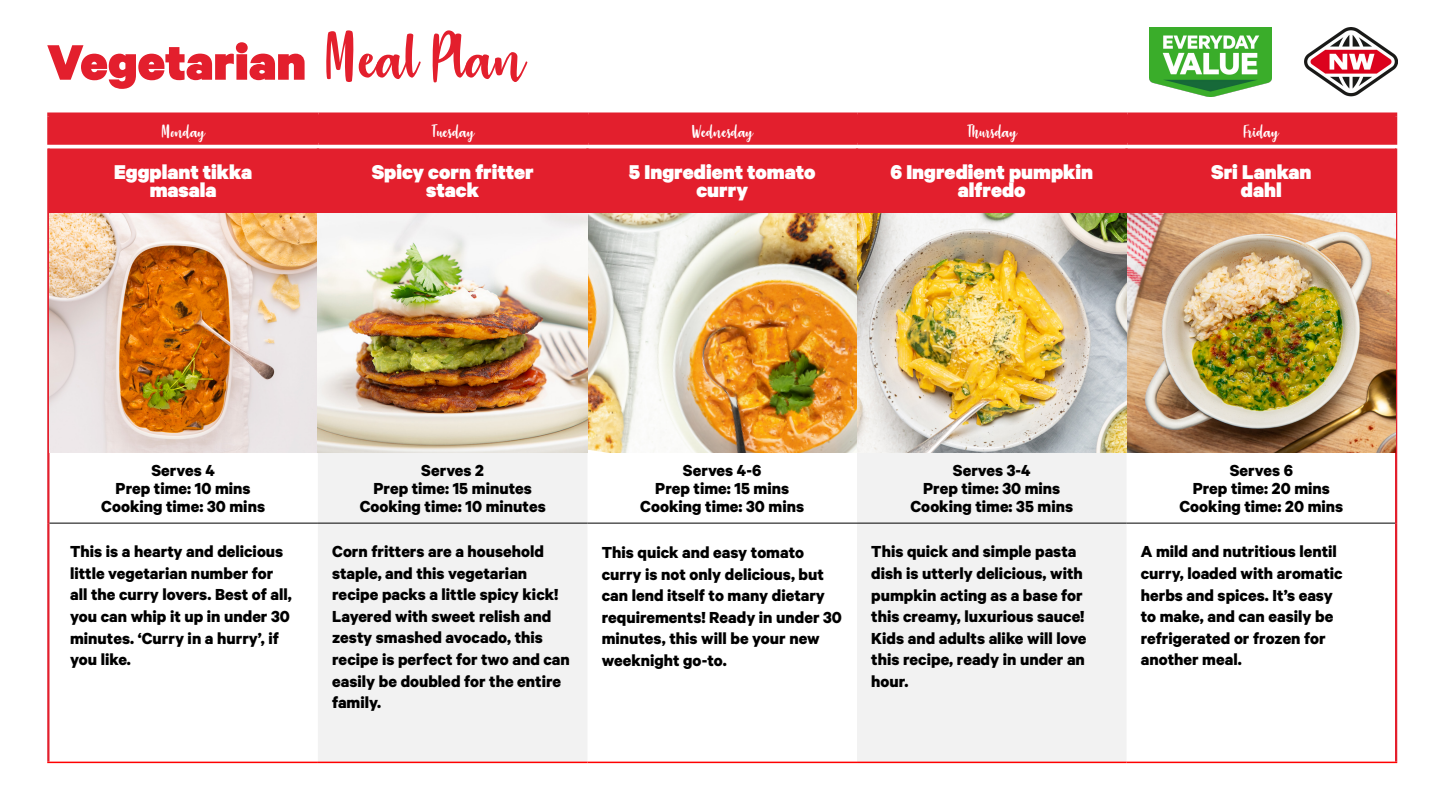
<style>
.page{position:relative;width:1440px;height:810px;background:#fff}
.page>*{position:absolute;margin:0;border:0;box-sizing:border-box;transform-origin:0 0}
.t1{font:78.38px "Strawberry Blossom";color:#e31f2d}
.t2{font:900 56.18px "Calibre";color:#e31f2d}
.t3{font:900 22.5px "Calibre";color:#fff}
.t4{font:21px "Strawberry Blossom";color:#fff}
.t5{font:700 18px/21.6px "Calibre";color:#000}
</style>
<div class="page">
<div style="left:50px;top:148px;width:1345px;height:65px;background:#e31f2d"></div>
<svg style="left:318px;top:453px;width:809px;height:309px;fill:#f2f2f2"></svg>
<hr style="left:47px;top:213px;width:3px;height:240px;background:#e31f2d">
<hr style="left:1395px;top:213px;width:2px;height:240px;background:#e31f2d">
<hr style="left:47px;top:453px;width:3px;height:70px;background:#e31f2d">
<hr style="left:1395px;top:453px;width:2px;height:70px;background:#e31f2d">
<hr style="left:47px;top:523px;width:3px;height:239px;background:#e31f2d">
<hr style="left:1395px;top:523px;width:2px;height:239px;background:#e31f2d">
<hr style="left:47px;top:148px;width:3px;height:65px;background:#e31f2d">
<hr style="left:317px;top:148px;width:2px;height:65px;background:#e31f2d">
<hr style="left:586px;top:148px;width:3px;height:65px;background:#e31f2d">
<hr style="left:856px;top:148px;width:2px;height:65px;background:#e31f2d">
<hr style="left:1125px;top:148px;width:3px;height:65px;background:#e31f2d">
<hr style="left:1395px;top:148px;width:2px;height:65px;background:#e31f2d">
<hr style="left:50px;top:523px;width:268px;height:1px;background:#000">
<hr style="left:318px;top:523px;width:269px;height:1px;background:#000">
<hr style="left:587px;top:523px;width:270px;height:1px;background:#000">
<hr style="left:857px;top:523px;width:270px;height:1px;background:#000">
<hr style="left:1127px;top:523px;width:268px;height:1px;background:#000">
<hr style="left:47px;top:762px;width:271px;height:1px;background:#f00">
<hr style="left:318px;top:762px;width:269px;height:1px;background:#f00">
<hr style="left:587px;top:762px;width:270px;height:1px;background:#f00">
<hr style="left:857px;top:762px;width:270px;height:1px;background:#f00">
<hr style="left:1127px;top:762px;width:270px;height:1px;background:#f00">
<img style="left:50px;top:213px;width:1346px;height:240px">
<div style="left:51px;top:116px;width:1343px;height:25px;background:#e31f2d"></div>
<svg style="left:47px;top:112px;width:272px;height:4px"></svg>
<svg style="left:47px;top:116px;width:4px;height:25px"></svg>
<svg style="left:319px;top:112px;width:269px;height:4px"></svg>
<svg style="left:588px;top:112px;width:270px;height:4px"></svg>
<svg style="left:858px;top:112px;width:269px;height:4px"></svg>
<svg style="left:1127px;top:112px;width:270px;height:4px"></svg>
<hr style="left:1394px;top:116px;width:3px;height:25px;background:#e31f2d">
<svg style="left:47px;top:141px;width:272px;height:4px"></svg>
<svg style="left:319px;top:141px;width:269px;height:4px"></svg>
<svg style="left:588px;top:141px;width:270px;height:4px"></svg>
<svg style="left:858px;top:141px;width:269px;height:4px"></svg>
<svg style="left:1127px;top:141px;width:270px;height:4px"></svg>
<img style="left:1304px;top:27px;width:93px;height:69px">
<img style="left:1150px;top:27px;width:121px;height:70px">
<p class="t2" style="left:47px;top:27px;width:261px">Vegetarian</p>
<p class="t1" style="left:327px;top:19px;width:200px">Meal Plan</p>
<p class="t4" style="left:162px;top:121px;width:45px">Monday</p>
<p class="t4" style="left:432px;top:121px;width:44px">Tuesday</p>
<p class="t4" style="left:693px;top:121px;width:62px">Wednesday</p>
<p class="t4" style="left:968px;top:121px;width:51px">Thursday</p>
<p class="t4" style="left:1244px;top:121px;width:37px">Friday</p>
<p class="t3" style="left:114px;top:158px;width:140px">Eggplant tikka</p>
<p class="t3" style="left:150px;top:176px;width:68px">masala</p>
<p class="t3" style="left:372px;top:158px;width:163px">Spicy corn fritter</p>
<p class="t3" style="left:426px;top:176px;width:54px">stack</p>
<p class="t3" style="left:629px;top:158px;width:188px">5 Ingredient tomato</p>
<p class="t3" style="left:696px;top:176px;width:53px">curry</p>
<p class="t3" style="left:890px;top:158px;width:204px">6 Ingredient pumpkin</p>
<p class="t3" style="left:958px;top:176px;width:69px">alfredo</p>
<p class="t3" style="left:1211px;top:158px;width:102px">Sri Lankan</p>
<p class="t3" style="left:1241px;top:176px;width:42px">dahl</p>
<p class="t5" style="left:151px;top:459px;width:65px">Serves 4</p>
<p class="t5" style="left:116px;top:477px;width:137px">Prep time: 10 mins</p>
<p class="t5" style="left:101px;top:495px;width:165px">Cooking time: 30 mins</p>
<p class="t5" style="left:421px;top:459px;width:64px">Serves 2</p>
<p class="t5" style="left:374px;top:477px;width:160px">Prep time: 15 minutes</p>
<p class="t5" style="left:360px;top:495px;width:188px">Cooking time: 10 minutes</p>
<p class="t5" style="left:683px;top:459px;width:80px">Serves 4-6</p>
<p class="t5" style="left:655px;top:477px;width:135px">Prep time: 15 mins</p>
<p class="t5" style="left:640px;top:495px;width:165px">Cooking time: 30 mins</p>
<p class="t5" style="left:953px;top:459px;width:79px">Serves 3-4</p>
<p class="t5" style="left:923px;top:477px;width:139px">Prep time: 30 mins</p>
<p class="t5" style="left:910px;top:495px;width:164px">Cooking time: 35 mins</p>
<p class="t5" style="left:1230px;top:459px;width:65px">Serves 6</p>
<p class="t5" style="left:1193px;top:477px;width:139px">Prep time: 20 mins</p>
<p class="t5" style="left:1179px;top:495px;width:165px">Cooking time: 20 mins</p>
<p class="t5" style="left:70px;top:540px;width:223px">This is a hearty and delicious little vegetarian number for all the curry lovers. Best of all, you can whip it up in under 30 minutes. ‘Curry in a hurry’, if you like.</p>
<p class="t5" style="left:332px;top:540px;width:239px">Corn fritters are a household staple, and this vegetarian recipe packs a little spicy kick!<br>Layered with sweet relish and zesty smashed avocado, this recipe is perfect for two and can easily be doubled for the entire family.</p>
<p class="t5" style="left:602px;top:541px;width:242px">This quick and easy tomato curry is not only delicious, but can lend itself to many dietary requirements! Ready in under 30 minutes, this will be your new weeknight go-to.</p>
<p class="t5" style="left:871px;top:540px;width:217px">This quick and simple pasta dish is utterly delicious, with pumpkin acting as a base for this creamy, luxurious sauce!<br>Kids and adults alike will love this recipe, ready in under an hour.</p>
<p class="t5" style="left:1141px;top:540px;width:203px">A mild and nutritious lentil curry, loaded with aromatic herbs and spices. It’s easy to make, and can easily be refrigerated or frozen for another meal.</p>
</div>
